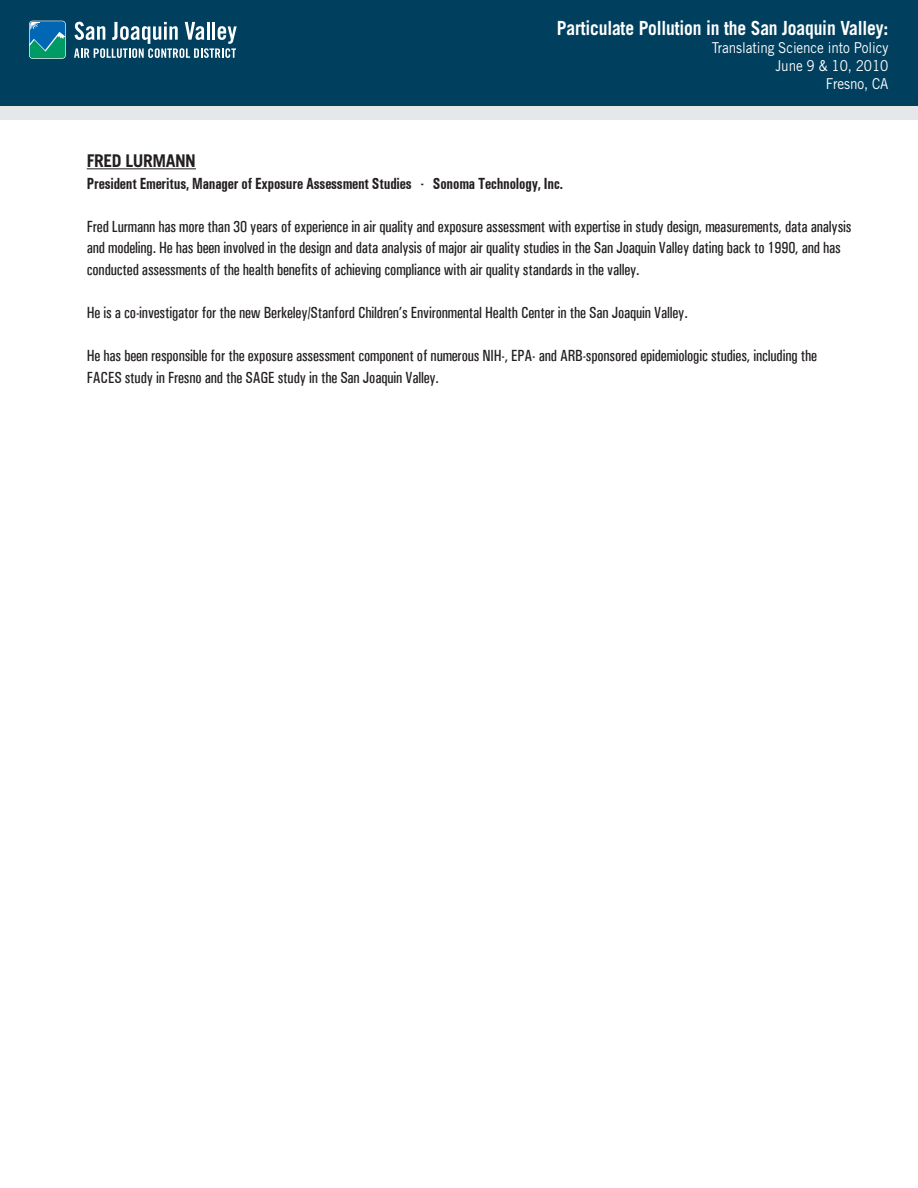
<style>
.page{position:relative;width:918px;height:1188px;background:#fff}
.page>*{position:absolute;margin:0;border:0;box-sizing:border-box;transform-origin:0 0}
.t1{font:700 19.5px "Trade Gothic LT Std";letter-spacing:-.01em;color:#fff;scale:.9 1}
.t2{font:700 17.55px "Trade Gothic LT Std";letter-spacing:-.025em;color:#231f20}
.t3{font:500 condensed 16.2px/21.6px "Univers";letter-spacing:-.01em;color:#231f20;scale:.94 1}
.t4{font:700 16.2px "Univers Condensed W1";letter-spacing:-.01em;color:#231f20;scale:.89 1}
.t5{font:15px "Trade Gothic LT Std";letter-spacing:-.01em;color:#fff;scale:.9 1}
</style>
<div class="page">
<div style="left:0;top:0;width:918px;height:113px;background:#003f5e"></div>
<div style="left:0;top:106px;width:918px;height:14px;background:#e6e7e9"></div>
<svg style="left:74px;top:22px;width:163px;height:36px"></svg>
<div style="left:29px;top:21px;width:37px;height:38px;border:1px solid #fff;border-radius:3px"></div>
<svg style="left:30px;top:21px;width:35px;height:37px"></svg>
<hr style="left:87px;top:168px;width:109px;height:1px;background:#231f20">
<p class="t1" style="left:557px;top:16px;width:370px">Particulate Pollution in the San Joaquin Valley:</p>
<p class="t5" style="left:712px;top:38px;width:198px">Translating Science into Policy</p>
<p class="t5" style="left:775px;top:56px;width:127px">June 9 &amp; 10, 2010</p>
<p class="t5" style="left:826px;top:74px;width:71px">Fresno, CA</p>
<p class="t2" style="left:87px;top:150px;width:111px">FRED LURMANN</p>
<p class="t4" style="left:87px;top:173px;width:537px">President Emeritus, Manager of Exposure Assessment Studies - Sonoma Technology, Inc.</p>
<p class="t3" style="left:87px;top:216px;width:815px">Fred Lurmann has more than 30 years of experience in air quality and exposure assessment with expertise in study design, measurements, data analysis and modeling. He has been involved in the design and data analysis of major air quality studies in the San Joaquin Valley dating back to 1990, and has conducted assessments of the health benefits of achieving compliance with air quality standards in the valley.</p>
<p class="t3" style="left:87px;top:302px;width:641px">He is a co-investigator for the new Berkeley/Stanford Children’s Environmental Health Center in the San Joaquin Valley.</p>
<p class="t3" style="left:87px;top:345px;width:778px">He has been responsible for the exposure assessment component of numerous NIH-, EPA- and ARB-sponsored epidemiologic studies, including the<br>FACES study in Fresno and the SAGE study in the San Joaquin Valley.</p>
</div>
